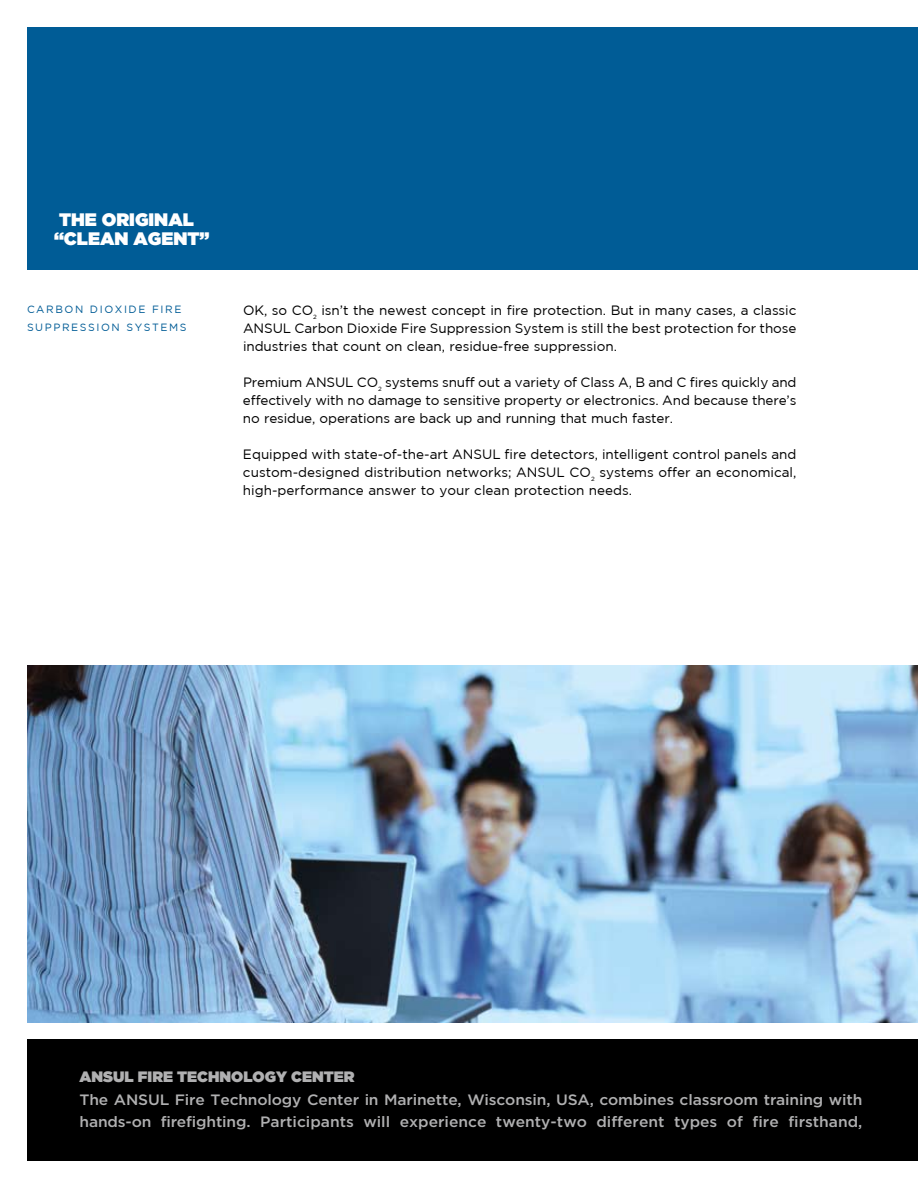
<style>
.page{position:relative;width:918px;height:1188px;background:#fff}
.page>*{position:absolute;margin:0;border:0;box-sizing:border-box;transform-origin:0 0}
.t1{font:900 18px/19.5px "Gotham";color:#fff}
.t2{font:500 15px/22.5px "Gotham";letter-spacing:-.01em;color:#b0b0b1;scale:1.04 1}
.t3{font:900 15px "Gotham";color:#b0b0b1}
.t4{font:13.5px/18px "Gotham";letter-spacing:-.005em;color:#000;text-align:justify}
.t5{font:10.5px/18px "Gotham";letter-spacing:.15em;color:#005c96}
</style>
<div class="page">
<img style="left:27px;top:666px;width:891px;height:357px">
<div style="left:27px;top:27px;width:891px;height:243px;background:#005c96"></div>
<div style="left:27px;top:1040px;width:891px;height:121px;background:#000"></div>
<h1 class="t1" style="left:54px;top:209px;width:157px">THE ORIGINAL “CLEAN AGENT”</h1>
<p class="t5" style="left:27px;top:300px;width:161px">CARBON DIOXIDE FIRE<br>SUPPRESSION SYSTEMS</p>
<p class="t4" style="left:243px;top:301px;width:555px">OK, so CO<sub>2</sub> isn’t the newest concept in fire protection. But in many cases, a classic ANSUL Carbon Dioxide Fire Suppression System is still the best protection for those industries that count on clean, residue-free suppression.</p>
<p class="t4" style="left:243px;top:373px;width:555px">Premium ANSUL CO<sub>2</sub> systems snuff out a variety of Class A, B and C fires quickly and effectively with no damage to sensitive property or electronics. And because there’s no residue, operations are back up and running that much faster.</p>
<p class="t4" style="left:243px;top:445px;width:555px">Equipped with state-of-the-art ANSUL fire detectors, intelligent control panels and custom-designed distribution networks; ANSUL CO<sub>2</sub> systems offer an economical, high-performance answer to your clean protection needs.</p>
<p class="t3" style="left:80px;top:1068px;width:277px">ANSUL FIRE TECHNOLOGY CENTER</p>
<p class="t2" style="left:80px;top:1088px;width:754px">The ANSUL Fire Technology Center in Marinette, Wisconsin, USA, combines classroom training with hands-on firefighting. Participants will experience twenty-two different types of fire firsthand,</p>
</div>
